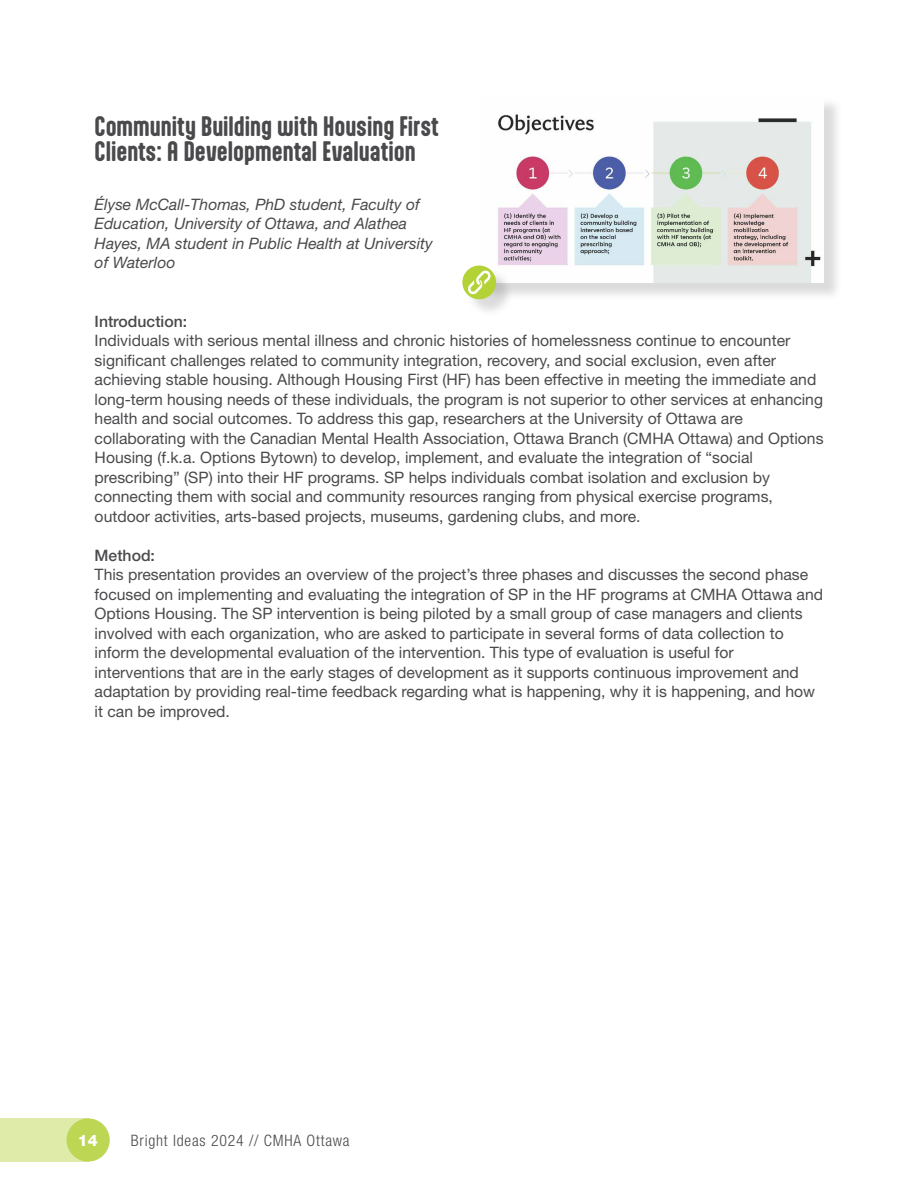
<style>
.page{position:relative;width:918px;height:1188px;background:#fff}
.page>*{position:absolute;margin:0;border:0;box-sizing:border-box;transform-origin:0 0}
.t1{font:700 24px/25.5px "Aptly";color:#4a4a4d}
.t2{font:15.75px/19.5px "Helvetica Neue LT Std";color:#4a4a4d}
.t3{font:italic 15.75px/19.5px "Helvetica Neue LT Std";color:#4a4a4d}
.t4{font:300 condensed 15.75px "Helvetica Neue LT Std";letter-spacing:.05em;color:#4a4a4d}
.t5{font:500 15.75px "Helvetica Neue LT Std";color:#4a4a4d}
.t6{font:800 15.75px "Helvetica Neue LT Std";color:#fff}
</style>
<div class="page">
<div style="left:0;top:1118px;width:88px;height:44px;background:#deeba9"></div>
<div style="left:67px;top:1118px;width:43px;height:44px;background:#bdd754;border-radius:50%"></div>
<div style="left:482px;top:97px;width:360px;height:204px;background:#4a4a4d;opacity:.2"></div>
<img style="left:479px;top:97px;width:345px;height:185px">
<div style="left:465px;top:268px;width:49px;height:50px;background:#4a4a4d;opacity:.2"></div>
<div style="left:462px;top:266px;width:34px;height:33px;background:#b3d235;border-radius:50%"></div>
<svg style="left:466px;top:269px;width:27px;height:27px"></svg>
<h1 class="t1" style="left:95px;top:113px;width:346px">Community Building with Housing First<br>Clients: A Developmental Evaluation</h1>
<p class="t3" style="left:95px;top:194px;width:340px">Élyse McCall-Thomas, PhD student, Faculty of Education, University of Ottawa, and Alathea Hayes, MA student in Public Health at University of Waterloo</p>
<p class="t5" style="left:95px;top:312px;width:94px">Introduction:</p>
<p class="t2" style="left:95px;top:331px;width:730px">Individuals with serious mental illness and chronic histories of homelessness continue to encounter significant challenges related to community integration, recovery, and social exclusion, even after achieving stable housing. Although Housing First (HF) has been effective in meeting the immediate and long-term housing needs of these individuals, the program is not superior to other services at enhancing health and social outcomes. To address this gap, researchers at the University of Ottawa are collaborating with the Canadian Mental Health Association, Ottawa Branch (CMHA Ottawa) and Options Housing (f.k.a. Options Bytown) to develop, implement, and evaluate the integration of “social prescribing” (SP) into their HF programs. SP helps individuals combat isolation and exclusion by connecting them with social and community resources ranging from physical exercise programs, outdoor activities, arts-based projects, museums, gardening clubs, and more.</p>
<p class="t5" style="left:95px;top:546px;width:62px">Method:</p>
<p class="t2" style="left:95px;top:565px;width:730px">This presentation provides an overview of the project’s three phases and discusses the second phase focused on implementing and evaluating the integration of SP in the HF programs at CMHA Ottawa and Options Housing. The SP intervention is being piloted by a small group of case managers and clients involved with each organization, who are asked to participate in several forms of data collection to inform the developmental evaluation of the intervention. This type of evaluation is useful for interventions that are in the early stages of development as it supports continuous improvement and adaptation by providing real-time feedback regarding what is happening, why it is happening, and how it can be improved.</p>
<p class="t6" style="left:78px;top:1131px;width:21px">14</p>
<p class="t4" style="left:131px;top:1131px;width:220px">Bright Ideas 2024 // CMHA Ottawa</p>
</div>
